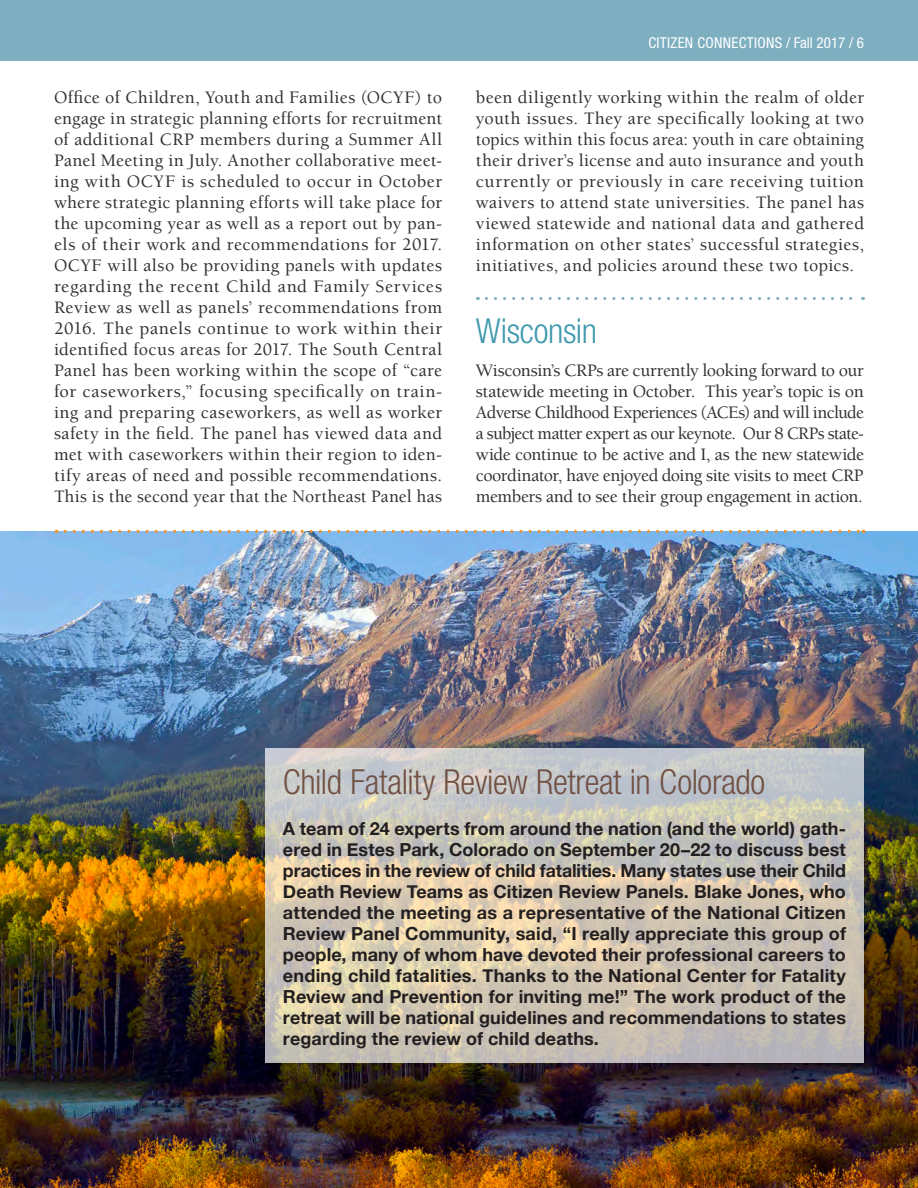
<style>
.page{position:relative;width:918px;height:1188px;background:#fff}
.page>*{position:absolute;margin:0;border:0;box-sizing:border-box;transform-origin:0 0}
.t1{font:300 condensed 34.5px "Helvetica Neue LT Std";letter-spacing:-.01em;color:#715144}
.State_Name{font:300 condensed 34.5px "Helvetica Neue LT Std";letter-spacing:-.01em;color:#4099af}
.body{font:500 18px/21px "Berkeley Std";letter-spacing:.005em;color:#312f30;text-align:justify}
.t2{font:700 18px/21px "Helvetica Neue";letter-spacing:.005em;color:#231f20;text-align:justify}
.t3{font:condensed 15px "Helvetica Neue LT Std";letter-spacing:.02em;color:#fff}
</style>
<div class="page">
<div style="left:0;top:0;width:918px;height:60px;background:#7dafc1"></div>
<img style="left:0;top:531px;width:918px;height:657px">
<svg style="left:486px;top:297px;width:377px;height:3px"></svg>
<svg style="left:65px;top:530px;width:799px;height:3px"></svg>
<svg style="left:266px;top:748px;width:598px;height:315px;background:#cec6b9"></svg>
<p class="t3" style="left:648px;top:34px;width:217px">CITIZEN CONNECTIONS / Fall 2017 / 6</p>
<p class="body" style="left:54px;top:87px;width:390px">Office of Children, Youth and Families (OCYF) to engage in strategic planning efforts for recruitment of additional CRP members during a Summer All Panel Meeting in July. Another collaborative meet&shy;ing with OCYF is scheduled to occur in October where strategic planning efforts will take place for the upcoming year as well as a report out by pan&shy;els of their work and recommendations for 2017.<br>OCYF will also be providing panels with updates regarding the recent Child and Family Services Review as well as panels’ recommendations from 2016. The panels continue to work within their identified focus areas for 2017. The South Central Panel has been working within the scope of “care for caseworkers,” focusing specifically on train&shy;ing and preparing caseworkers, as well as worker safety in the field. The panel has viewed data and met with caseworkers within their region to iden&shy;tify areas of need and possible recommendations.<br>This is the second year that the Northeast Panel has</p>
<p class="body" style="left:476px;top:87px;width:390px">been diligently working within the realm of older youth issues. They are specifically looking at two topics within this focus area: youth in care obtaining their driver’s license and auto insurance and youth currently or previously in care receiving tuition waivers to attend state universities. The panel has viewed statewide and national data and gathered information on other states’ successful strategies, initiatives, and policies around these two topics.</p>
<h3 class="State_Name" style="left:476px;top:311px;width:123px">Wisconsin</h3>
<p class="body" style="left:476px;top:360px;width:390px">Wisconsin’s CRPs are currently looking forward to our statewide meeting in October. This year’s topic is on Adverse Childhood Experiences (ACEs) and will include a subject matter expert as our keynote. Our 8 CRPs state&shy;wide continue to be active and I, as the new statewide coordinator, have enjoyed doing site visits to meet CRP members and to see their group engagement in action.</p>
<h1 class="t1" style="left:283px;top:762px;width:484px">Child Fatality Review Retreat in Colorado</h1>
<p class="t2" style="left:283px;top:818px;width:565px">A team of 24 experts from around the nation (and the world) gath&shy;ered in Estes Park, Colorado on September 20–22 to discuss best practices in the review of child fatalities. Many states use their Child Death Review Teams as Citizen Review Panels. Blake Jones, who attended the meeting as a representative of the National Citizen Review Panel Community, said, “I really appreciate this group of people, many of whom have devoted their professional careers to ending child fatalities. Thanks to the National Center for Fatality Review and Prevention for inviting me!” The work product of the retreat will be national guidelines and recommendations to states regarding the review of child deaths.</p>
</div>
